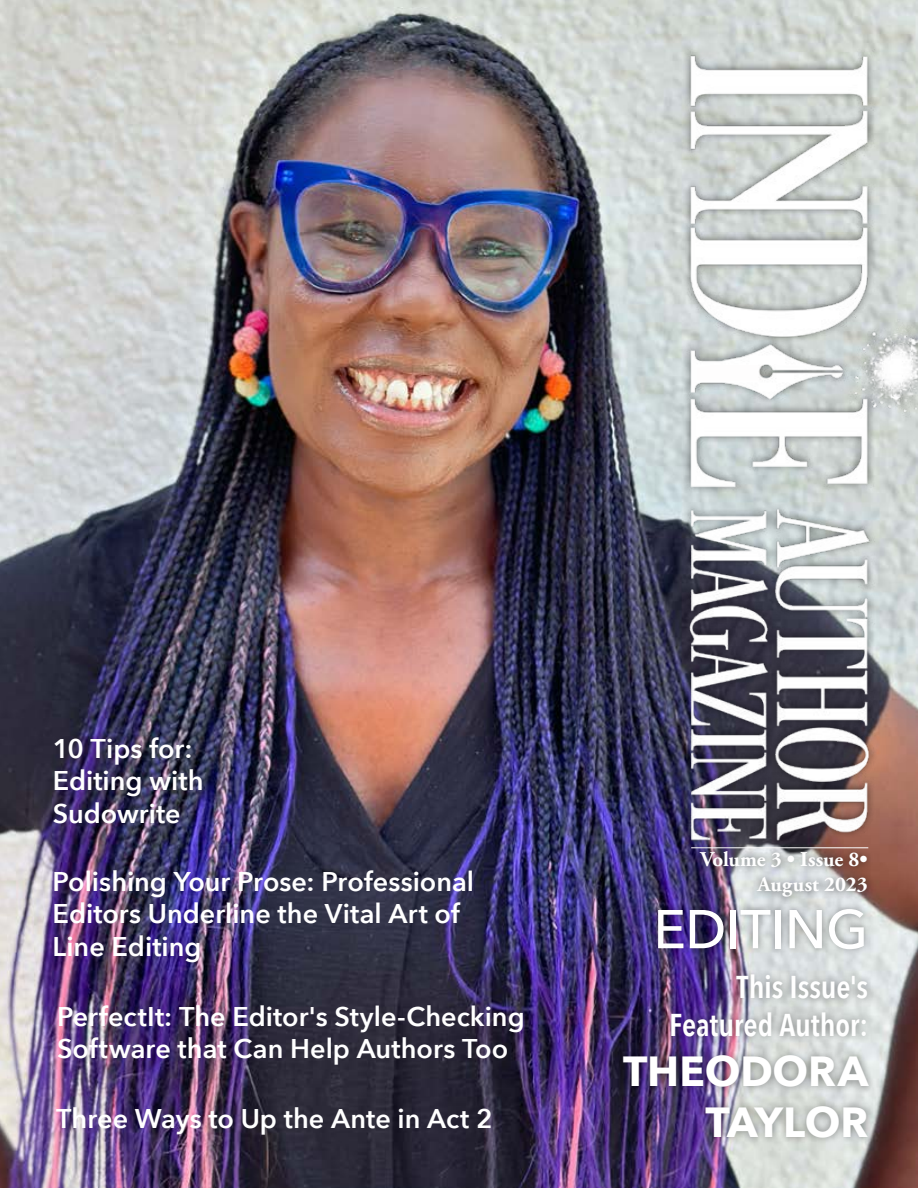
<style>
.page{position:relative;width:918px;height:1188px;background:#fff}
.page>*{position:absolute;margin:0;border:0;box-sizing:border-box;transform-origin:0 0}
.t1{font:500 54px "Avenir Next";letter-spacing:-.005em;color:#fff}
.t2{font:700 42px/50.4px "Avenir Next";letter-spacing:-.005em;color:#fff;text-align:right}
.t3{font:600 31.5px/37.8px "Avenir Next Condensed";letter-spacing:-.005em;color:#fff;text-align:right}
.t4{font:600 27px/32.4px "Avenir Next";color:#fff}
.t5{font:700 21px/25.2px "Adobe Garamond Pro";color:#fff;text-align:right}
</style>
<div class="page">
<img style="left:0;top:0;width:918px;height:1188px">
<img style="left:681px;top:41px;width:237px;height:811px">
<div style="left:651px;top:903px;width:221px;height:51px;background:#000;opacity:.4"></div>
<hr style="left:691px;top:847px;width:177px;height:1px;background:#fff">
<div style="left:692px;top:842px;width:182px;height:63px;background:#000;opacity:.5"></div>
<div style="left:616px;top:968px;width:260px;height:177px;background:#000;opacity:.4"></div>
<p class="t4" style="left:53px;top:732px;width:152px">10 Tips for:<br>Editing with<br>Sudowrite</p>
<p class="t4" style="left:53px;top:865px;width:423px">Polishing Your Prose: Professional<br>Editors Underline the Vital Art of<br>Line Editing</p>
<p class="t4" style="left:57px;top:1000px;width:469px">PerfectIt: The Editor's Style-Checking<br>Software that Can Help Authors Too</p>
<p class="t4" style="left:56px;top:1102px;width:438px">Three Ways to Up the Ante in Act 2</p>
<p class="t5" style="left:700px;top:847px;width:169px">Volume 3 • Issue 8•<br>August 2023</p>
<h1 class="t1" style="left:653px;top:883px;width:216px">EDITING</h1>
<p class="t3" style="left:669px;top:967px;width:201px">This Issue's<br>Featured Author:</p>
<h2 class="t2" style="left:623px;top:1046px;width:247px">THEODORA<br>TAYLOR</h2>
</div>
